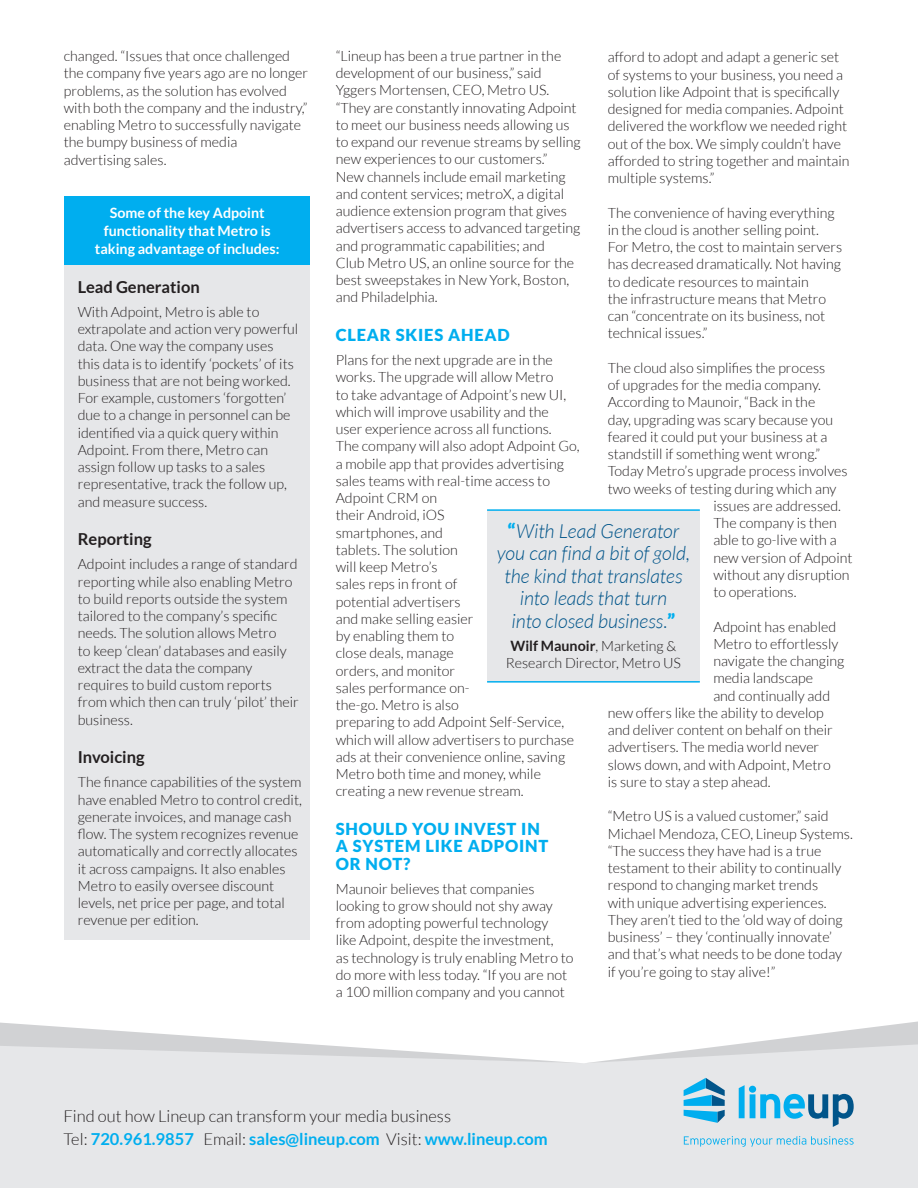
<style>
.page{position:relative;width:918px;height:1188px;background:#fff}
.page>*{position:absolute;margin:0;border:0;box-sizing:border-box;transform-origin:0 0}
.t1{font:italic 300 19.5px/22.5px "Lato";letter-spacing:-.005em;color:#01558a;text-align:center}
.Body{font:700 16.5px "Lato";color:#00aeef}
.Subs{font:900 16.5px/17.2px "Lato";letter-spacing:.05em;color:#00aeef}
.Body-2{font:300 16.5px "Lato";color:#231f20}
.Subs-2{font:700 16.5px "Lato";color:#231f20}
.Body_1{font:300 14.25px/17.2px "Lato";color:#231f20}
.Body_1-2{font:700 14.25px/18px "Lato";color:#fff;text-align:center}
.s1{font-weight:900;font-style:normal;color:#00aeef}
.s2{font-weight:700}
.s3{font-weight:300;color:#231f20}
</style>
<div class="page">
<div style="left:0;top:1063px;width:918px;height:125px;background:#e6e7e9"></div>
<svg style="left:684px;top:1078px;width:41px;height:45px;background:#67b7da"></svg>
<svg style="left:739px;top:1085px;width:115px;height:42px;background:#94c5dc"></svg>
<svg style="left:684px;top:1136px;width:170px;height:11px;background:#badce9"></svg>
<svg style="left:0;top:1022px;width:918px;height:41px"></svg>
<div style="left:64px;top:265px;width:246px;height:675px;background:#e6e7e9"></div>
<div style="left:64px;top:196px;width:246px;height:69px;background:#00aeef"></div>
<div style="left:487px;top:510px;width:213px;height:172px;background:#e6e7e9"></div>
<hr style="left:487px;top:509px;width:213px;height:2px;background:#00aeef">
<hr style="left:487px;top:681px;width:213px;height:2px;background:#00aeef">
<p class="Body_1" style="left:64px;top:47px;width:246px">changed. “Issues that once challenged the company five years ago are no longer problems, as the solution has evolved with both the company and the industry,” enabling Metro to successfully navigate the bumpy business of media advertising sales.</p>
<p class="Body_1-2" style="left:95px;top:204px;width:186px">Some of the key Adpoint functionality that Metro is taking advantage of includes:</p>
<p class="Subs-2" style="left:78px;top:277px;width:123px">Lead Generation</p>
<p class="Body_1" style="left:78px;top:303px;width:222px">With Adpoint, Metro is able to extrapolate and action very powerful data. One way the company uses this data is to identify ‘pockets’ of its business that are not being worked.<br>For example, customers ‘forgotten’ due to a change in personnel can be identified via a quick query within Adpoint. From there, Metro can assign follow up tasks to a sales representative, track the follow up, and measure success.</p>
<p class="Subs-2" style="left:78px;top:530px;width:75px">Reporting</p>
<p class="Body_1" style="left:78px;top:556px;width:223px">Adpoint includes a range of standard reporting while also enabling Metro to build reports outside the system tailored to the company’s specific needs. The solution allows Metro<br>to keep ‘clean’ databases and easily extract the data the company requires to build custom reports from which then can truly ‘pilot’ their business.</p>
<p class="Subs-2" style="left:78px;top:748px;width:68px">Invoicing</p>
<p class="Body_1" style="left:78px;top:774px;width:226px">The finance capabilities of the system have enabled Metro to control credit, generate invoices, and manage cash flow. The system recognizes revenue automatically and correctly allocates it across campaigns. It also enables Metro to easily oversee discount levels, net price per page, and total revenue per edition.</p>
<p class="Body_1" style="left:336px;top:47px;width:246px">“Lineup has been a true partner in the development of our business,” said Yggers Mortensen, CEO, Metro US. “They are constantly innovating Adpoint to meet our business needs allowing us to expand our revenue streams by selling new experiences to our customers.”<br>New channels include email marketing and content services; metroX, a digital audience extension program that gives advertisers access to advanced targeting and programmatic capabilities; and<br>Club Metro US, an online source for the best sweepstakes in New York, Boston, and Philadelphia.</p>
<p class="Subs" style="left:336px;top:326px;width:176px">CLEAR SKIES AHEAD</p>
<p class="Body_1" style="left:336px;top:351px;width:245px">Plans for the next upgrade are in the works. The upgrade will allow Metro<br>to take advantage of Adpoint’s new UI, which will improve usability and the<br>user experience across all functions.<br>The company will also adopt Adpoint Go, a mobile app that provides advertising sales teams with real-time access to<br>Adpoint CRM on<br>their Android, iOS<br>smartphones, and<br>tablets. The solution<br>will keep Metro’s<br>sales reps in front of<br>potential advertisers<br>and make selling easier<br>by enabling them to<br>close deals, manage<br>orders, and monitor<br>sales performance on-<br>the-go. Metro is also<br>preparing to add Adpoint Self-Service, which will allow advertisers to purchase ads at their convenience online, saving<br>Metro both time and money, while creating a new revenue stream.</p>
<p class="Subs" style="left:336px;top:820px;width:214px">SHOULD YOU INVEST IN<br>A SYSTEM LIKE ADPOINT<br>OR NOT?</p>
<p class="Body_1" style="left:336px;top:880px;width:239px">Maunoir believes that companies looking to grow should not shy away from adopting powerful technology<br>like Adpoint, despite the investment,<br>as technology is truly enabling Metro to do more with less today. “If you are not a 100 million company and you cannot</p>
<p class="Body_1" style="left:608px;top:49px;width:243px">afford to adopt and adapt a generic set of systems to your business, you need a solution like Adpoint that is specifically designed for media companies. Adpoint delivered the workflow we needed right out of the box. We simply couldn’t have afforded to string together and maintain multiple systems.”</p>
<p class="Body_1" style="left:608px;top:204px;width:236px">The convenience of having everything in the cloud is another selling point.<br>For Metro, the cost to maintain servers has decreased dramatically. Not having to dedicate resources to maintain<br>the infrastructure means that Metro can “concentrate on its business, not technical issues.”</p>
<p class="Body_1" style="left:608px;top:359px;width:219px">The cloud also simplifies the process</p>
<p class="Body_1" style="left:608px;top:377px;width:215px">of upgrades for the media company.</p>
<p class="Body_1" style="left:608px;top:394px;width:209px">According to Maunoir, “Back in the</p>
<p class="Body_1" style="left:608px;top:411px;width:227px">day, upgrading was scary because you</p>
<p class="Body_1" style="left:608px;top:428px;width:221px">feared it could put your business at a</p>
<p class="Body_1" style="left:608px;top:446px;width:214px">standstill if something went wrong.”</p>
<p class="Body_1" style="left:608px;top:463px;width:241px">Today Metro’s upgrade process involves</p>
<p class="Body_1" style="left:608px;top:480px;width:230px">two weeks of testing during which any</p>
<p class="Body_1" style="left:713px;top:497px;width:129px">issues are addressed.</p>
<p class="Body_1" style="left:713px;top:515px;width:125px">The company is then</p>
<p class="Body_1" style="left:713px;top:532px;width:125px">able to go-live with a</p>
<p class="Body_1" style="left:713px;top:549px;width:141px">new version of Adpoint</p>
<p class="Body_1" style="left:713px;top:566px;width:138px">without any disruption</p>
<p class="Body_1" style="left:713px;top:584px;width:85px">to operations.</p>
<p class="Body_1" style="left:713px;top:618px;width:124px">Adpoint has enabled</p>
<p class="Body_1" style="left:713px;top:635px;width:127px">Metro to effortlessly</p>
<p class="Body_1" style="left:713px;top:653px;width:133px">navigate the changing</p>
<p class="Body_1" style="left:713px;top:670px;width:101px">media landscape</p>
<p class="Body_1" style="left:713px;top:687px;width:118px">and continually add</p>
<p class="Body_1" style="left:608px;top:704px;width:218px">new offers like the ability to develop</p>
<p class="Body_1" style="left:608px;top:722px;width:227px">and deliver content on behalf on their</p>
<p class="Body_1" style="left:608px;top:739px;width:213px">advertisers. The media world never</p>
<p class="Body_1" style="left:608px;top:756px;width:225px">slows down, and with Adpoint, Metro</p>
<p class="Body_1" style="left:608px;top:773px;width:164px">is sure to stay a step ahead.</p>
<p class="Body_1" style="left:608px;top:808px;width:247px">“Metro US is a valued customer,” said Michael Mendoza, CEO, Lineup Systems. “The success they have had is a true testament to their ability to continually respond to changing market trends<br>with unique advertising experiences.<br>They aren’t tied to the ‘old way of doing business’ – they ‘continually innovate’ and that’s what needs to be done today if you’re going to stay alive!”</p>
<p class="t1" style="left:497px;top:520px;width:195px"><span class="s1">“</span>With Lead Generator you can find a bit of gold, the kind that translates into leads that turn<br>into closed business.<span class="s1">”</span></p>
<p class="Body_1" style="left:506px;top:638px;width:177px;line-height:16.5px;text-align:center"><span class="s2">Wilf Maunoir</span>, Marketing &amp;<br>Research Director, Metro US</p>
<p class="Body-2" style="left:63px;top:1108px;width:389px">Find out how Lineup can transform your media business</p>
<p class="Body" style="left:63px;top:1129px;width:486px"><span class="s3">Tel:</span> 720.961.9857 <span class="s3">Email:</span> sales@lineup.com <span class="s3">Visit:</span> www.lineup.com</p>
</div>
